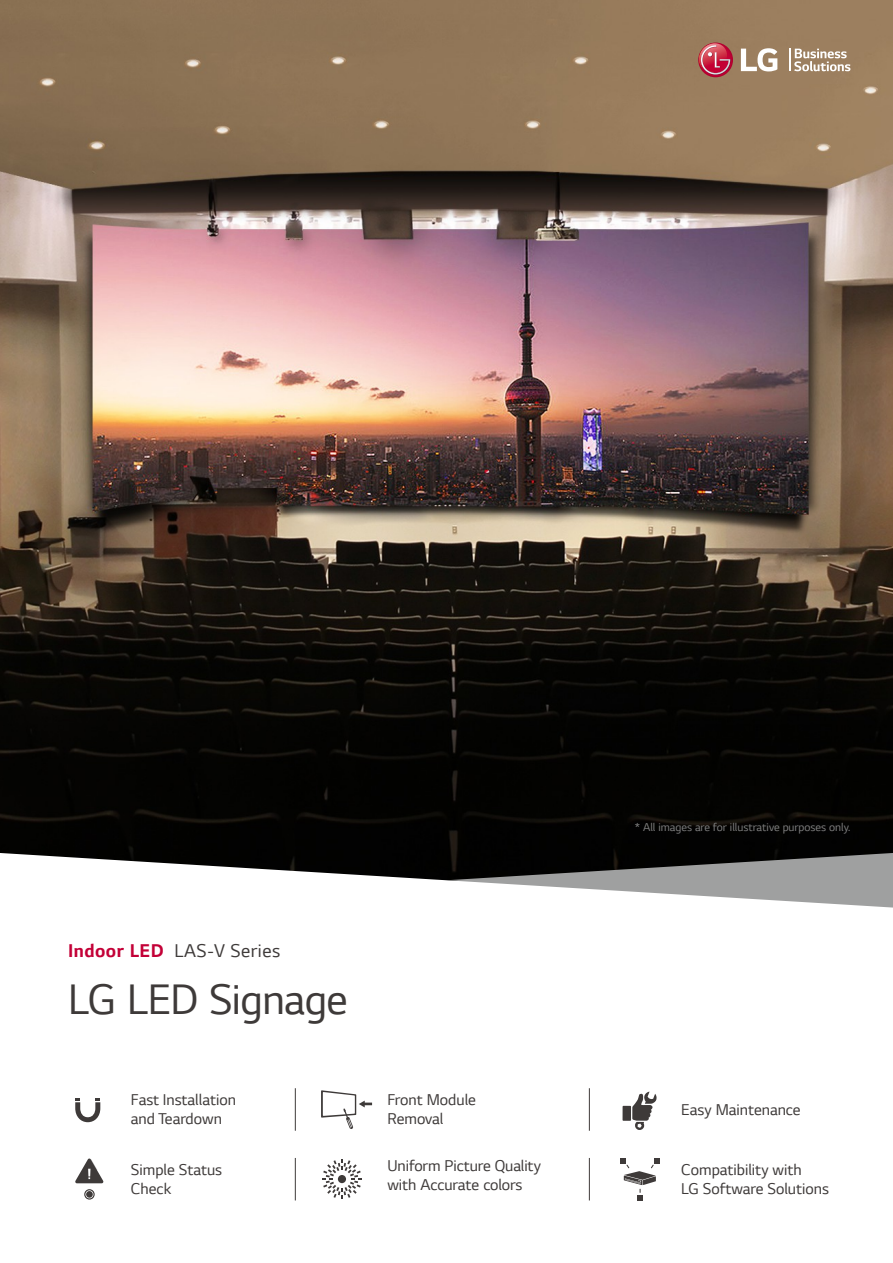
<style>
.page{position:relative;width:893px;height:1263px;background:#fff}
.page>*{position:absolute;margin:0;border:0;box-sizing:border-box;transform-origin:0 0}
.t1{font:45px "LG Smart";letter-spacing:-.01em;color:#3e3a39}
.t2{font:19.5px "LG Smart";letter-spacing:.025em;color:#3e3a39}
.t3{font:16.5px/18.8px "LG Smart";color:#3e3a39}
.t4{font:12px "LG Smart";color:#7d7d7d}
.s1{font-weight:700;color:#c30037}
</style>
<div class="page">
<img style="left:0;top:0;width:893px;height:853px">
<svg style="left:1px;top:853px;width:892px;height:348px"></svg>
<hr style="left:295px;top:1088px;width:1px;height:43px;background:#3e3a39">
<hr style="left:295px;top:1158px;width:1px;height:42px;background:#3e3a39">
<svg style="left:321px;top:1090px;width:51px;height:39px"></svg>
<svg style="left:446px;top:853px;width:447px;height:54px"></svg>
<svg style="left:790px;top:49px;width:60px;height:22px"></svg>
<svg style="left:741px;top:48px;width:36px;height:23px"></svg>
<svg style="left:698px;top:43px;width:35px;height:34px"></svg>
<svg style="left:697px;top:43px;width:34px;height:32px"></svg>
<svg style="left:75px;top:1097px;width:25px;height:25px"></svg>
<svg style="left:322px;top:1159px;width:40px;height:40px"></svg>
<div style="left:338px;top:1175px;width:8px;height:8px;background:#3e3a39;border-radius:50%"></div>
<svg style="left:75px;top:1158px;width:29px;height:25px"></svg>
<svg style="left:84px;top:1189px;width:11px;height:10px"></svg>
<div style="left:86px;top:1191px;width:7px;height:7px;background:#3e3a39;border-radius:50%"></div>
<hr style="left:589px;top:1088px;width:1px;height:43px;background:#3e3a39">
<hr style="left:589px;top:1158px;width:1px;height:42px;background:#3e3a39">
<div style="left:622px;top:1106px;width:9px;height:15px;background:#3e3a39"></div>
<svg style="left:632px;top:1091px;width:25px;height:39px"></svg>
<svg style="left:620px;top:1158px;width:40px;height:42px"></svg>
<p class="t2" style="left:68px;top:938px;width:214px"><span class="s1">Indoor LED</span> LAS-V Series</p>
<h1 class="t1" style="left:68px;top:970px;width:281px">LG LED Signage</h1>
<p class="t3" style="left:131px;top:1090px;width:107px">Fast Installation and Teardown</p>
<p class="t3" style="left:131px;top:1159px;width:93px">Simple Status<br>Check</p>
<p class="t3" style="left:387px;top:1090px;width:90px">Front Module<br>Removal</p>
<p class="t3" style="left:387px;top:1156px;width:155px">Uniform Picture Quality with Accurate colors</p>
<p class="t4" style="left:635px;top:819px;width:217px">* All images are for illustrative purposes only.</p>
<p class="t3" style="left:681px;top:1099px;width:121px">Easy Maintenance</p>
<p class="t3" style="left:681px;top:1159px;width:149px">Compatibility with<br>LG Software Solutions</p>
</div>
